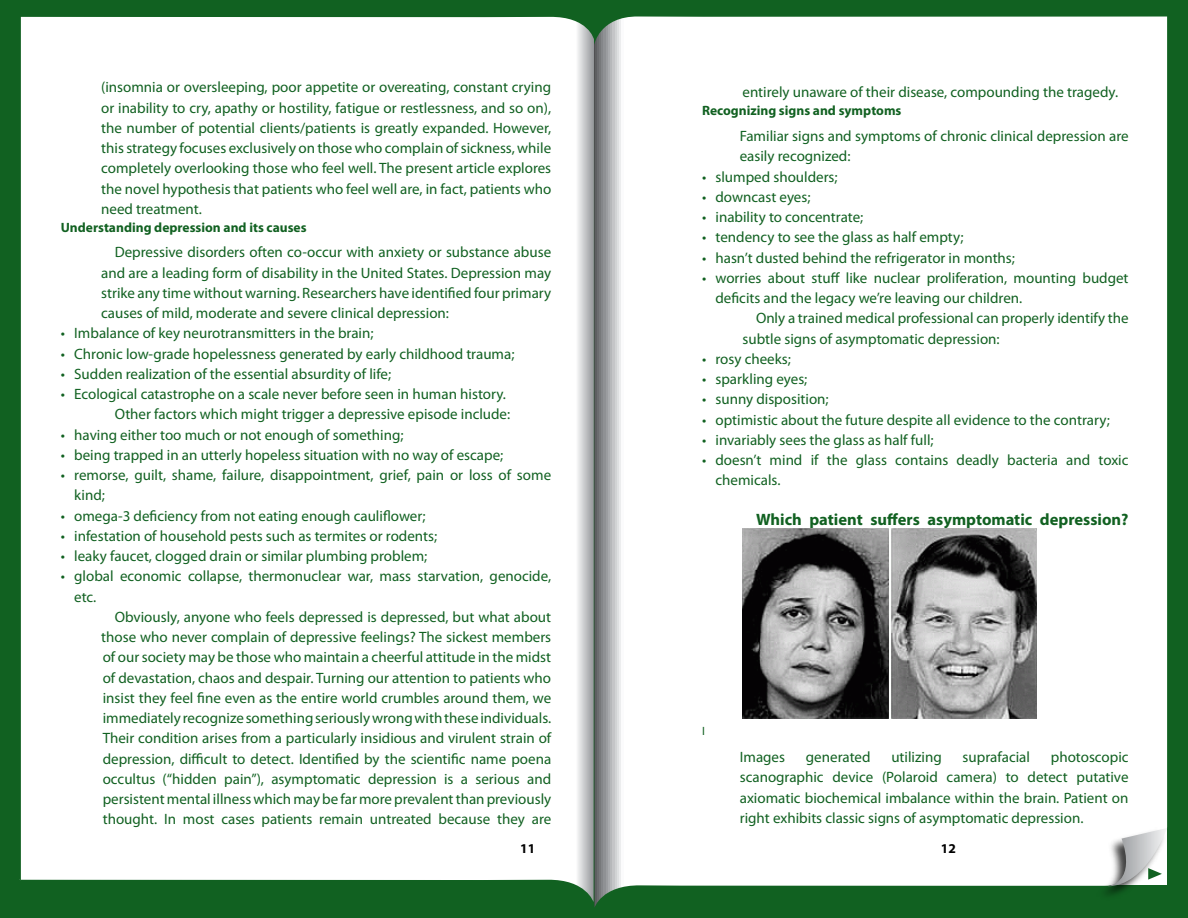
<style>
.page{position:relative;width:1188px;height:918px;background:#fff}
.page>*{position:absolute;margin:0;border:0;box-sizing:border-box;transform-origin:0 0}
.t1{font:700 16.5px "Myriad Pro";color:#116121}
.t2{font:15px/20.2px "Myriad Pro";color:#116121;text-align:justify}
.t3{font:700 13.5px "Myriad Pro";color:#116121}
.t4{font:700 13.5px "Myriad Pro";color:#000}
.t5{font:12px "Myriad Pro";color:#116121}
</style>
<div class="page">
<div style="left:0;top:0;width:594px;height:918px;background:#116121"></div>
<div style="left:19px;top:16px;width:575px;height:886px;background:#fff"></div>
<div style="left:594px;top:0;width:594px;height:918px;background:#116121"></div>
<div style="left:594px;top:16px;width:573px;height:891px;background:#fff"></div>
<div style="left:1095px;top:827px;width:73px;height:74px;background:#000;opacity:.75"></div>
<img style="left:743px;top:529px;width:293px;height:190px">
<svg style="left:1108px;top:828px;width:59px;height:58px;background:#cccfce"></svg>
<p class="t2" style="left:101px;top:77px;width:452px">(insomnia or oversleeping, poor appetite or overeating, constant crying or inability to cry, apathy or hostility, fatigue or restlessness, and so on), the number of potential clients/patients is greatly expanded. However, this strategy focuses exclusively on those who complain of sickness, while completely overlooking those who feel well. The present article explores the novel hypothesis that patients who feel well are, in fact, patients who need treatment.</p>
<p class="t3" style="left:61px;top:218px;width:247px">Understanding depression and its causes</p>
<p class="t2" style="left:115px;top:242px;width:438px">Depressive disorders often co-occur with anxiety or substance abuse</p>
<p class="t2" style="left:101px;top:262px;width:451px">and are a leading form of disability in the United States. Depression may</p>
<p class="t2" style="left:101px;top:283px;width:451px">strike any time without warning. Researchers have identified four primary</p>
<p class="t2" style="left:101px;top:303px;width:349px">causes of mild, moderate and severe clinical depression:</p>
<p class="t2" style="left:74px;top:323px;width:301px">Imbalance of key neurotransmitters in the brain;</p>
<p class="t2" style="left:74px;top:343px;width:442px">Chronic low-grade hopelessness generated by early childhood trauma;</p>
<p class="t2" style="left:74px;top:364px;width:319px">Sudden realization of the essential absurdity of life;</p>
<p class="t2" style="left:74px;top:384px;width:433px">Ecological catastrophe on a scale never before seen in human history.</p>
<p class="t2" style="left:115px;top:404px;width:397px">Other factors which might trigger a depressive episode include:</p>
<p class="t2" style="left:74px;top:424px;width:331px">having either too much or not enough of something;</p>
<p class="t2" style="left:74px;top:445px;width:431px">being trapped in an utterly hopeless situation with no way of escape;</p>
<p class="t2" style="left:74px;top:465px;width:478px">remorse, guilt, shame, failure, disappointment, grief, pain or loss of some</p>
<p class="t2" style="left:74px;top:485px;width:32px">kind;</p>
<p class="t2" style="left:74px;top:505px;width:353px">omega-3 deficiency from not eating enough cauliflower;</p>
<p class="t2" style="left:74px;top:526px;width:364px">infestation of household pests such as termites or rodents;</p>
<p class="t2" style="left:74px;top:546px;width:355px">leaky faucet, clogged drain or similar plumbing problem;</p>
<p class="t2" style="left:74px;top:566px;width:478px">global economic collapse, thermonuclear war, mass starvation, genocide,</p>
<p class="t2" style="left:74px;top:586px;width:24px">etc.</p>
<p class="t2" style="left:115px;top:607px;width:438px">Obviously, anyone who feels depressed is depressed, but what about</p>
<p class="t2" style="left:101px;top:627px;width:451px">those who never complain of depressive feelings? The sickest members</p>
<p class="t2" style="left:103px;top:647px;width:450px">of our society may be those who maintain a cheerful attitude in the midst</p>
<p class="t2" style="left:103px;top:667px;width:450px">of devastation, chaos and despair. Turning our attention to patients who</p>
<p class="t2" style="left:103px;top:688px;width:450px">insist they feel fine even as the entire world crumbles around them, we</p>
<p class="t2" style="left:103px;top:708px;width:450px">immediately recognize something seriously wrong with these individuals.</p>
<p class="t2" style="left:103px;top:728px;width:450px">Their condition arises from a particularly insidious and virulent strain of</p>
<p class="t2" style="left:103px;top:748px;width:450px">depression, difficult to detect. Identified by the scientific name poena</p>
<p class="t2" style="left:103px;top:769px;width:450px">occultus (“hidden pain”), asymptomatic depression is a serious and</p>
<p class="t2" style="left:103px;top:789px;width:450px">persistent mental illness which may be far more prevalent than previously</p>
<p class="t2" style="left:103px;top:809px;width:450px">thought. In most cases patients remain untreated because they are</p>
<p class="t2" style="left:61px;top:323px;width:6px">• • • •</p>
<p class="t2" style="left:61px;top:424px;width:6px">• • •</p>
<p class="t2" style="left:61px;top:505px;width:6px">• • • •</p>
<p class="t2" style="left:742px;top:82px;width:377px">entirely unaware of their disease, compounding the tragedy.</p>
<p class="t3" style="left:702px;top:102px;width:201px">Recognizing signs and symptoms</p>
<p class="t2" style="left:740px;top:126px;width:390px">Familiar signs and symptoms of chronic clinical depression are</p>
<p class="t2" style="left:740px;top:146px;width:112px">easily recognized:</p>
<p class="t2" style="left:716px;top:166px;width:124px">slumped shoulders;</p>
<p class="t2" style="left:716px;top:186px;width:96px">downcast eyes;</p>
<p class="t2" style="left:716px;top:207px;width:149px">inability to concentrate;</p>
<p class="t2" style="left:716px;top:227px;width:250px">tendency to see the glass as half empty;</p>
<p class="t2" style="left:716px;top:247px;width:301px">hasn’t dusted behind the refrigerator in months;</p>
<p class="t2" style="left:716px;top:267px;width:415px">worries about stuff like nuclear proliferation, mounting budget</p>
<p class="t2" style="left:716px;top:288px;width:308px">deficits and the legacy we’re leaving our children.</p>
<p class="t2" style="left:756px;top:308px;width:374px">Only a trained medical professional can properly identify the</p>
<p class="t2" style="left:742px;top:328px;width:259px">subtle signs of asymptomatic depression:</p>
<p class="t2" style="left:716px;top:348px;width:77px">rosy cheeks;</p>
<p class="t2" style="left:716px;top:369px;width:93px">sparkling eyes;</p>
<p class="t2" style="left:716px;top:389px;width:115px">sunny disposition;</p>
<p class="t2" style="left:716px;top:409px;width:396px">optimistic about the future despite all evidence to the contrary;</p>
<p class="t2" style="left:716px;top:429px;width:220px">invariably sees the glass as half full;</p>
<p class="t2" style="left:716px;top:450px;width:415px">doesn’t mind if the glass contains deadly bacteria and toxic</p>
<p class="t2" style="left:716px;top:470px;width:66px">chemicals.</p>
<p class="t1" style="left:756px;top:509px;width:374px">Which patient suffers asymptomatic depression?</p>
<p class="t2" style="left:702px;top:166px;width:6px">• • • • • •</p>
<p class="t2" style="left:702px;top:348px;width:6px">• • • • • •</p>
<p class="t5" style="left:702px;top:724px;width:4px">I</p>
<p class="t2" style="left:740px;top:747px;width:47px">Images</p>
<p class="t2" style="left:806px;top:747px;width:66px">generated</p>
<p class="t2" style="left:891px;top:747px;width:52px">utilizing</p>
<p class="t2" style="left:963px;top:747px;width:69px">suprafacial</p>
<p class="t2" style="left:740px;top:747px;width:390px;text-indent:311px">photoscopic scanographic device (Polaroid camera) to detect putative axiomatic biochemical imbalance within the brain. Patient on right exhibits classic signs of asymptomatic depression.</p>
<p class="t4" style="left:520px;top:839px;width:16px">11</p>
<p class="t4" style="left:941px;top:839px;width:16px">12</p>
</div>
